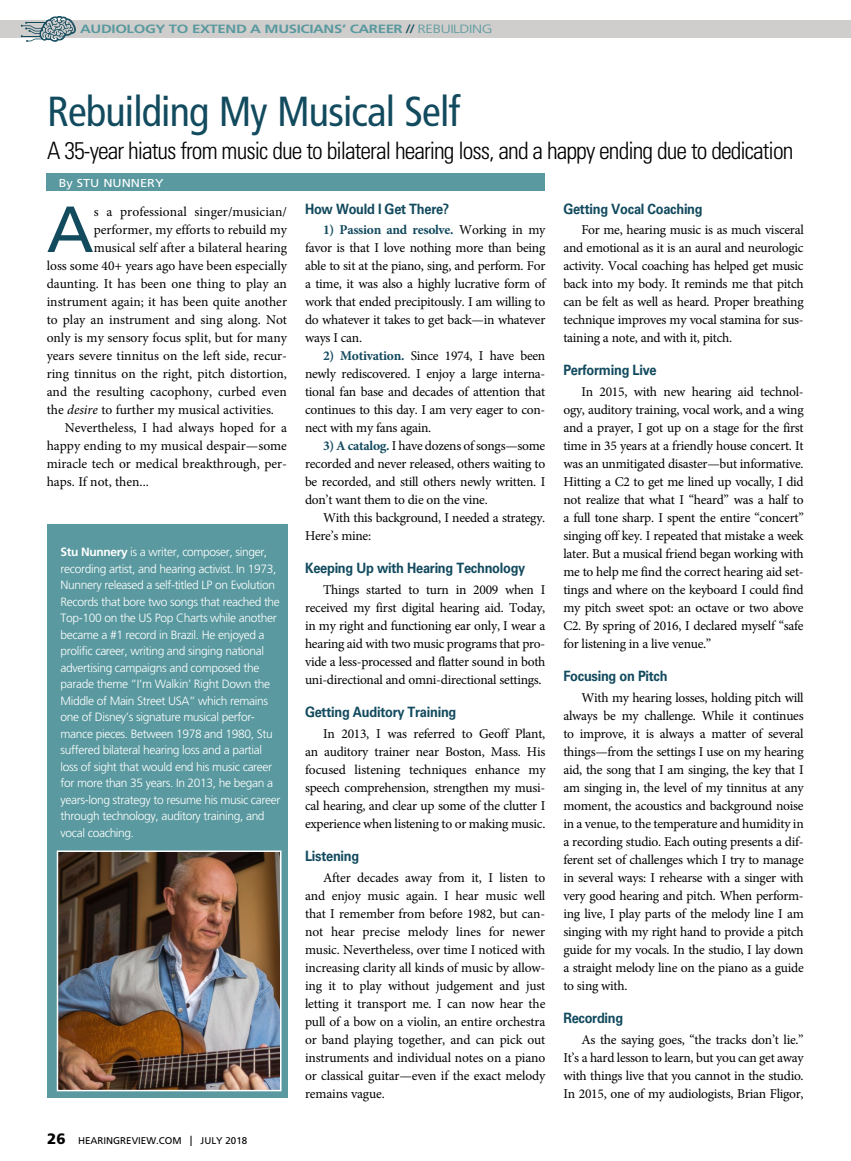
<style>
.page{position:relative;width:851px;height:1161px;background:#fff}
.page>*{position:absolute;margin:0;border:0;box-sizing:border-box;transform-origin:0 0}
.t1{font:65.1px "Frutiger LT Std";color:#124a5e}
.t2{font:condensed 42px "Frutiger LT Std";letter-spacing:-.02em;color:#124a5e}
.t3{font:300 condensed 24px "Univers LT Std";letter-spacing:-.04em;color:#000}
.t4{font:700 14.25px "Univers LT Std";letter-spacing:-.02em;color:#124a5e;scale:.9 1}
.t5{font:13.5px/18px "Minion Pro";letter-spacing:-.01em;color:#000;text-align:justify}
.t6{font:300 12px/16.5px "Frutiger LT Std";letter-spacing:-.03em;color:#fff}
.t7{font:700 12px "Frutiger LT Std";letter-spacing:-.025em;color:#59999f;scale:1.25 1}
.t8{font:11.55px "Frutiger LT Std";color:#fff;scale:1.11 1}
.t9{font:9.75px "Frutiger LT Std";color:#000}
.s1{font-weight:400;color:#124a5e}
.s2{font-weight:300}
.s3{font-style:italic}
.s4{font-weight:700}
.s5{font-weight:900;font-size:15px}
.s6{font-size:14.7px}
.s7{font-weight:700;color:#124a5e}
</style>
<div class="page">
<div style="left:0;top:20px;width:850px;height:18px;background:#d0cecc"></div>
<svg style="left:21px;top:16px;width:55px;height:26px"></svg>
<div style="left:47px;top:173px;width:498px;height:18px;background:#59999f"></div>
<div style="left:47px;top:524px;width:240px;height:574px;background:#59999f"></div>
<img style="left:60px;top:853px;width:218px;height:235px">
<div style="left:57px;top:850px;width:224px;height:241px;border:2px solid #fff"></div>
<p class="t7" style="left:80px;top:22px;width:331px">AUDIOLOGY TO EXTEND A MUSICIANS’ CAREER <span class="s1">//</span> <span class="s2">REBUILDING</span></p>
<h2 class="t2" style="left:47px;top:87px;width:414px">Rebuilding My Musical Self</h2>
<h3 class="t3" style="left:47px;top:136px;width:747px">A 35-year hiatus from music due to bilateral hearing loss, and a happy ending due to dedication</h3>
<p class="t8" style="left:59px;top:176px;width:96px">By STU NUNNERY</p>
<h1 class="t1" style="left:47px;top:191px;width:48px">A</h1>
<p class="t5" style="left:94px;top:203px;width:195px">s a professional singer/musician/</p>
<p class="t5" style="left:94px;top:221px;width:195px">performer, my efforts to rebuild my</p>
<p class="t5" style="left:94px;top:239px;width:195px">musical self after a bilateral hearing</p>
<p class="t5" style="left:47px;top:257px;width:242px">loss some 40+ years ago have been especially</p>
<p class="t5" style="left:47px;top:275px;width:242px">daunting. It has been one thing to play an</p>
<p class="t5" style="left:47px;top:293px;width:242px">instrument again; it has been quite another</p>
<p class="t5" style="left:47px;top:311px;width:242px">to play an instrument and sing along. Not</p>
<p class="t5" style="left:47px;top:329px;width:242px">only is my sensory focus split, but for many</p>
<p class="t5" style="left:47px;top:347px;width:242px">years severe tinnitus on the left side, recur-</p>
<p class="t5" style="left:47px;top:365px;width:242px">ring tinnitus on the right, pitch distortion,</p>
<p class="t5" style="left:47px;top:383px;width:242px">and the resulting cacophony, curbed even</p>
<p class="t5" style="left:47px;top:401px;width:229px">the <span class="s3">desire</span> to further my musical activities.</p>
<p class="t5" style="left:65px;top:419px;width:224px">Nevertheless, I had always hoped for a</p>
<p class="t5" style="left:47px;top:437px;width:242px">happy ending to my musical despair—some</p>
<p class="t5" style="left:47px;top:455px;width:242px">miracle tech or medical breakthrough, per-</p>
<p class="t5" style="left:47px;top:473px;width:104px">haps. If not, then...</p>
<p class="t6" style="left:61px;top:544px;width:221px"><span class="s4">Stu Nunnery</span> is a writer, composer, singer, recording artist, and hearing activist. In 1973, Nunnery released a self-titled LP on Evolution Records that bore two songs that reached the Top-100 on the US Pop Charts while another became a #1 record in Brazil. He enjoyed a prolific career, writing and singing national advertising campaigns and composed the parade theme “I’m Walkin’ Right Down the Middle of Main Street USA” which remains one of Disney’s signature musical perfor&shy;mance pieces. Between 1978 and 1980, Stu suffered bilateral hearing loss and a partial loss of sight that would end his music career for more than 35 years. In 2013, he began a years-long strategy to resume his music career through technology, auditory training, and vocal coaching.</p>
<p class="t9" style="left:47px;top:1135px;width:201px"><span class="s5">26</span> HEARINGREVIEW.COM <span class="s6">I</span> JULY 2018</p>
<p class="t4" style="left:305px;top:201px;width:162px">How Would I Get There?</p>
<p class="t5" style="left:305px;top:221px;width:242px;text-indent:18px"><span class="s7">1) Passion and resolve.</span> Working in my favor is that I love nothing more than being able to sit at the piano, sing, and perform. For a time, it was also a highly lucrative form of work that ended precipitously. I am willing to do whatever it takes to get back—in whatever ways I can.</p>
<p class="t5" style="left:305px;top:347px;width:242px;text-indent:18px"><span class="s7">2) Motivation.</span> Since 1974, I have been newly rediscovered. I enjoy a large interna&shy;tional fan base and decades of attention that continues to this day. I am very eager to con&shy;nect with my fans again.</p>
<p class="t5" style="left:305px;top:437px;width:242px;text-indent:18px"><span class="s7">3) A catalog.</span> I have dozens of songs—some recorded and never released, others waiting to be recorded, and still others newly written. I don’t want them to die on the vine.</p>
<p class="t5" style="left:305px;top:509px;width:242px;text-indent:18px">With this background, I needed a strategy.<br>Here’s mine:</p>
<p class="t4" style="left:305px;top:560px;width:246px">Keeping Up with Hearing Technology</p>
<p class="t5" style="left:305px;top:581px;width:242px;text-indent:18px">Things started to turn in 2009 when I received my first digital hearing aid. Today, in my right and functioning ear only, I wear a hearing aid with two music programs that pro&shy;vide a less-processed and flatter sound in both uni-directional and omni-directional settings.</p>
<p class="t4" style="left:305px;top:704px;width:170px">Getting Auditory Training</p>
<p class="t5" style="left:305px;top:725px;width:242px;text-indent:18px">In 2013, I was referred to Geoff Plant, an auditory trainer near Boston, Mass. His focused listening techniques enhance my speech comprehension, strengthen my musi&shy;cal hearing, and clear up some of the clutter I experience when listening to or making music.</p>
<p class="t4" style="left:305px;top:848px;width:62px">Listening</p>
<p class="t5" style="left:305px;top:869px;width:242px;text-indent:18px">After decades away from it, I listen to and enjoy music again. I hear music well that I remember from before 1982, but can&shy;not hear precise melody lines for newer music. Nevertheless, over time I noticed with increasing clarity all kinds of music by allow&shy;ing it to play without judgement and just letting it transport me. I can now hear the pull of a bow on a violin, an entire orchestra or band playing together, and can pick out instruments and individual notes on a piano or classical guitar—even if the exact melody remains vague.</p>
<p class="t4" style="left:563px;top:201px;width:156px">Getting Vocal Coaching</p>
<p class="t5" style="left:563px;top:221px;width:242px;text-indent:18px">For me, hearing music is as much visceral and emotional as it is an aural and neurologic activity. Vocal coaching has helped get music back into my body. It reminds me that pitch can be felt as well as heard. Proper breathing technique improves my vocal stamina for sus&shy;taining a note, and with it, pitch.</p>
<p class="t4" style="left:563px;top:362px;width:105px">Performing Live</p>
<p class="t5" style="left:563px;top:383px;width:242px;text-indent:18px">In 2015, with new hearing aid technol&shy;ogy, auditory training, vocal work, and a wing and a prayer, I got up on a stage for the first time in 35 years at a friendly house concert. It was an unmitigated disaster—but informative.<br>Hitting a C2 to get me lined up vocally, I did not realize that what I “heard” was a half to a full tone sharp. I spent the entire “concert” singing off key. I repeated that mistake a week later. But a musical friend began working with me to help me find the correct hearing aid set&shy;tings and where on the keyboard I could find my pitch sweet spot: an octave or two above C2. By spring of 2016, I declared myself “safe for listening in a live venue.”</p>
<p class="t4" style="left:563px;top:668px;width:117px">Focusing on Pitch</p>
<p class="t5" style="left:563px;top:689px;width:242px;text-indent:18px">With my hearing losses, holding pitch will always be my challenge. While it continues to improve, it is always a matter of several things—from the settings I use on my hearing aid, the song that I am singing, the key that I am singing in, the level of my tinnitus at any moment, the acoustics and background noise in a venue, to the temperature and humidity in a recording studio. Each outing presents a dif&shy;ferent set of challenges which I try to manage in several ways: I rehearse with a singer with very good hearing and pitch. When perform&shy;ing live, I play parts of the melody line I am singing with my right hand to provide a pitch guide for my vocals. In the studio, I lay down a straight melody line on the piano as a guide to sing with.</p>
<p class="t4" style="left:563px;top:1010px;width:68px">Recording</p>
<p class="t5" style="left:563px;top:1031px;width:242px;text-indent:18px">As the saying goes, “the tracks don’t lie.” It’s a hard lesson to learn, but you can get away with things live that you cannot in the studio.<br>In 2015, one of my audiologists, Brian Fligor,</p>
</div>
